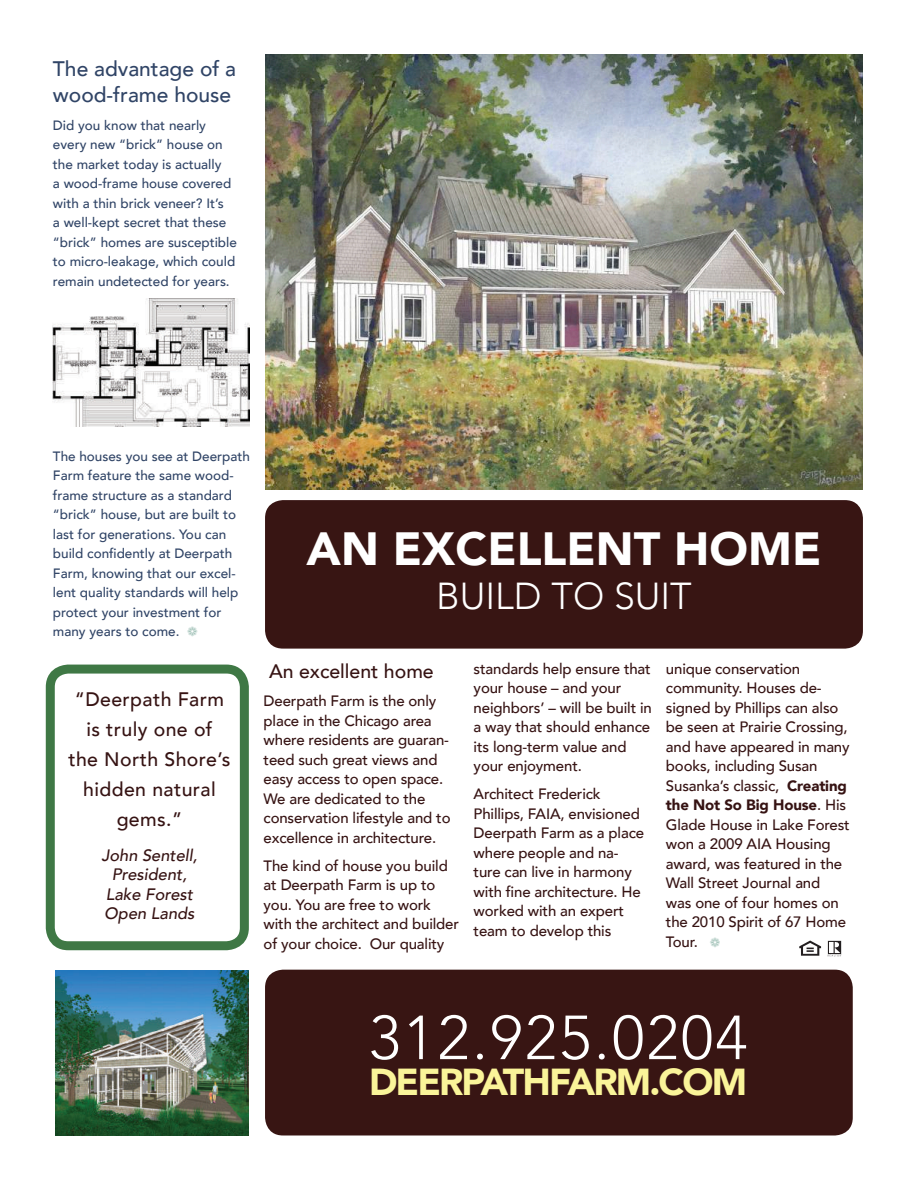
<style>
.page{position:relative;width:918px;height:1188px;background:#fff}
.page>*{position:absolute;margin:0;border:0;box-sizing:border-box;transform-origin:0 0}
.t1{font:300 61.5px "Avenir";letter-spacing:.04em;color:#fff}
.t2{font:900 46.5px "Avenir";color:#fff}
.t3{font:900 37.5px "Avenir";letter-spacing:-.05em;color:#faf499}
.t4{font:300 37.5px "Avenir";color:#fff}
.t5{font:500 21px/25.2px "Avenir";color:#304466}
.t6{font:500 19.5px/30px "Avenir";letter-spacing:.02em;color:#361313;text-align:center}
.t7{font:500 19.5px "Avenir";color:#361313}
.t8{font:italic 500 16.5px/19.5px "Avenir";color:#361313;text-align:center}
.t9{font:500 15px/19.5px "Avenir";letter-spacing:-.01em;color:#361313}
.t10{font:500 13.5px/19.5px "Avenir";color:#304466}
.s1{font-weight:900}
</style>
<div class="page">
<img style="left:53px;top:298px;width:197px;height:129px">
<div style="left:46px;top:665px;width:203px;height:285px;border:9px solid #3f7845;border-radius:18px"></div>
<div style="left:265px;top:500px;width:598px;height:149px;background:#381513;border-radius:18px"></div>
<div style="left:265px;top:970px;width:588px;height:165px;background:#381513;border-radius:18px"></div>
<img style="left:55px;top:970px;width:194px;height:165px">
<svg style="left:799px;top:941px;width:22px;height:15px"></svg>
<svg style="left:828px;top:941px;width:14px;height:15px"></svg>
<img style="left:265px;top:55px;width:598px;height:434px">
<h3 class="t5" style="left:53px;top:55px;width:185px">The advantage of a wood-frame house</h3>
<p class="t10" style="left:53px;top:115px;width:186px">Did you know that nearly every new “brick” house on the market today is actually<br>a wood-frame house covered with a thin brick veneer? It’s<br>a well-kept secret that these “brick” homes are susceptible to micro-leakage, which could remain undetected for years.</p>
<p class="t10" style="left:53px;top:446px;width:199px">The houses you see at Deerpath<br>Farm feature the same wood&shy;frame structure as a standard “brick” house, but are built to last for generations. You can build confidently at Deerpath<br>Farm, knowing that our excel&shy;lent quality standards will help protect your investment for many years to come.</p>
<h3 class="t6" style="left:68px;top:683px;width:163px">“Deerpath Farm is truly one of<br>the North Shore’s hidden natural gems.”</h3>
<p class="t8" style="left:101px;top:846px;width:97px">John Sentell,<br>President,<br>Lake Forest<br>Open Lands</p>
<h2 class="t2" style="left:307px;top:509px;width:516px">AN EXCELLENT HOME</h2>
<h3 class="t4" style="left:436px;top:574px;width:257px">BUILD TO SUIT</h3>
<h3 class="t7" style="left:269px;top:654px;width:166px">An excellent home</h3>
<p class="t9" style="left:264px;top:690px;width:188px">Deerpath Farm is the only place in the Chicago area where residents are guaran&shy;teed such great views and easy access to open space.<br>We are dedicated to the conservation lifestyle and to excellence in architecture.</p>
<p class="t9" style="left:264px;top:855px;width:197px">The kind of house you build at Deerpath Farm is up to you. You are free to work with the architect and builder of your choice. Our quality</p>
<p class="t9" style="left:474px;top:658px;width:180px">standards help ensure that your house – and your neighbors’ – will be built in a way that should enhance its long-term value and your enjoyment.</p>
<p class="t9" style="left:474px;top:784px;width:172px">Architect Frederick<br>Phillips, FAIA, envisioned<br>Deerpath Farm as a place where people and na&shy;ture can live in harmony with fine architecture. He worked with an expert team to develop this</p>
<p class="t9" style="left:666px;top:658px;width:185px">unique conservation community. Houses de&shy;signed by Phillips can also be seen at Prairie Crossing, and have appeared in many books, including Susan<br>Susanka’s classic, <span class="s1">Creating the Not So Big House</span>. His<br>Glade House in Lake Forest won a 2009 AIA Housing award, was featured in the<br>Wall Street Journal and<br>was one of four homes on the 2010 Spirit of 67 Home<br>Tour.</p>
<h1 class="t1" style="left:369px;top:1002px;width:380px">312.925.0204</h1>
<h3 class="t3" style="left:369px;top:1050px;width:380px">DEERPATHFARM.COM</h3>
</div>
